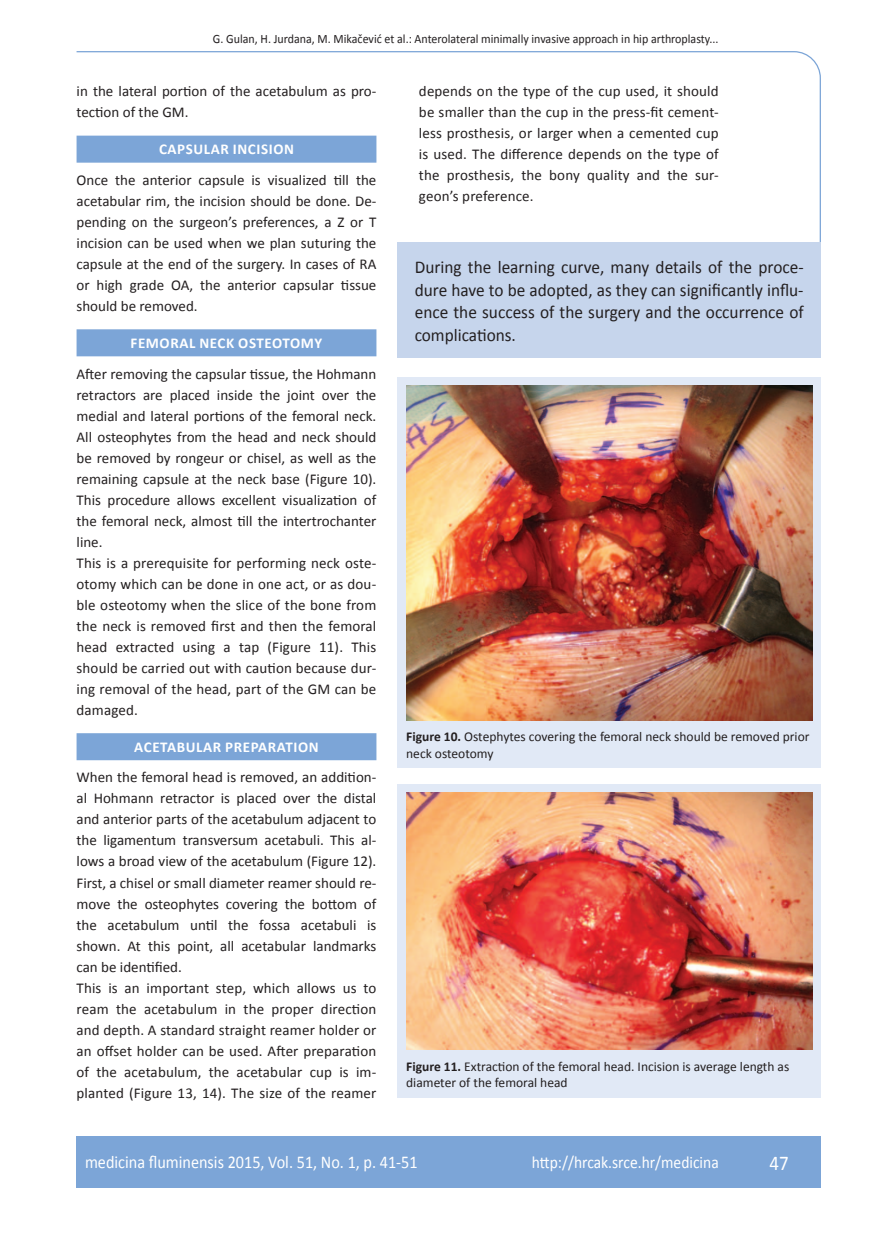
<style>
.page{position:relative;width:872px;height:1234px;background:#fff}
.page>*{position:absolute;margin:0;border:0;box-sizing:border-box;transform-origin:0 0}
.t1{font:21px "Calibri";color:#fff;scale:.9 1}
.t2{font:18px/22.5px "Calibri";color:#231f20;text-align:justify;scale:.96 1}
.t3{font:18px "Calibri";color:#fff;scale:.9 1}
.t4{font:17.25px "Calibri";color:#fff;scale:.9 1}
.t5{font:15px/21px "Calibri";color:#231f20}
.t6{font:700 15px "Calibri";letter-spacing:.04em;color:#fff}
.t7{font:13.5px/16.5px "Calibri";color:#231f20}
.t8{font:12.75px "Calibri";color:#231f20;scale:.94 1}
.s1{font-weight:700}
</style>
<div class="page">
<svg style="left:76px;top:51px;width:745px;height:275px"></svg>
<div style="left:77px;top:1135px;width:744px;height:51px;background:#7ca5d7"></div>
<div style="left:77px;top:136px;width:299px;height:27px;background:#7ca5d7"></div>
<div style="left:77px;top:329px;width:299px;height:27px;background:#7ca5d7"></div>
<div style="left:77px;top:733px;width:299px;height:27px;background:#7ca5d7"></div>
<div style="left:398px;top:377px;width:423px;height:390px;background:#e1e9f6"></div>
<img style="left:406px;top:385px;width:406px;height:335px">
<div style="left:398px;top:783px;width:423px;height:314px;background:#e1e9f6"></div>
<img style="left:406px;top:792px;width:406px;height:257px">
<div style="left:398px;top:242px;width:422px;height:116px;background:#c6d5ec"></div>
<p class="t8" style="left:213px;top:30px;width:539px">G. Gulan, H. Jurdana, M. Mikačević et al.: Anterolateral minimally invasive approach in hip arthroplasty...</p>
<p class="t5" style="left:77px;top:80px;width:301px">in the lateral portion of the acetabulum as pro&shy;tection of the GM.</p>
<p class="t6" style="left:159px;top:140px;width:136px">CAPSULAR INCISION</p>
<p class="t5" style="left:77px;top:169px;width:301px;text-align:justify">Once the anterior capsule is visualized till the acetabular rim, the incision should be done. De&shy;pending on the surgeon’s preferences, a Z or T incision can be used when we plan suturing the capsule at the end of the surgery. In cases of RA or high grade OA, the anterior capsular tissue should be removed.</p>
<p class="t6" style="left:131px;top:334px;width:193px">FEMORAL NECK OSTEOTOMY</p>
<p class="t5" style="left:77px;top:362px;width:301px">After removing the capsular tissue, the Hohmann retractors are placed inside the joint over the medial and lateral portions of the femoral neck.<br>All osteophytes from the head and neck should be removed by rongeur or chisel, as well as the remaining capsule at the neck base (Figure 10).<br>This procedure allows excellent visualization of the femoral neck, almost till the intertrochanter line.<br>This is a prerequisite for performing neck oste&shy;otomy which can be done in one act, or as dou&shy;ble osteotomy when the slice of the bone from the neck is removed first and then the femoral head extracted using a tap (Figure 11). This should be carried out with caution because dur&shy;ing removal of the head, part of the GM can be damaged.</p>
<p class="t6" style="left:134px;top:737px;width:186px">ACETABULAR PREPARATION</p>
<p class="t5" style="left:77px;top:766px;width:301px">When the femoral head is removed, an addition&shy;al Hohmann retractor is placed over the distal and anterior parts of the acetabulum adjacent to the ligamentum transversum acetabuli. This al&shy;lows a broad view of the acetabulum (Figure 12).<br>First, a chisel or small diameter reamer should re&shy;move the osteophytes covering the bottom of the acetabulum until the fossa acetabuli is shown. At this point, all acetabular landmarks can be identified.<br>This is an important step, which allows us to ream the acetabulum in the proper direction and depth. A standard straight reamer holder or an offset holder can be used. After preparation of the acetabulum, the acetabular cup is im&shy;planted (Figure 13, 14). The size of the reamer</p>
<p class="t5" style="left:419px;top:80px;width:301px;text-align:justify">depends on the type of the cup used, it should be smaller than the cup in the press-fit cement&shy;less prosthesis, or larger when a cemented cup is used. The difference depends on the type of the prosthesis, the bony quality and the sur&shy;geon’s preference.</p>
<p class="t2" style="left:415px;top:255px;width:407px">During the learning curve, many details of the proce&shy;dure have to be adopted, as they can significantly influ&shy;ence the success of the surgery and the occurrence of complications.</p>
<p class="t7" style="left:406px;top:727px;width:405px"><span class="s1">FIGURE 10.</span> Ostephytes covering the femoral neck should be removed prior neck osteotomy</p>
<p class="t7" style="left:406px;top:1057px;width:385px"><span class="s1">FIGURE 11.</span> Extraction of the femoral head. Incision is average length as diameter of the femoral head</p>
<p class="t3" style="left:85px;top:1150px;width:371px">medicina fluminensis 2015, Vol. 51, No. 1, p. 41-51</p>
<p class="t4" style="left:532px;top:1151px;width:209px">http://hrcak.srce.hr/medicina</p>
<h1 class="t1" style="left:769px;top:1149px;width:23px">47</h1>
</div>
